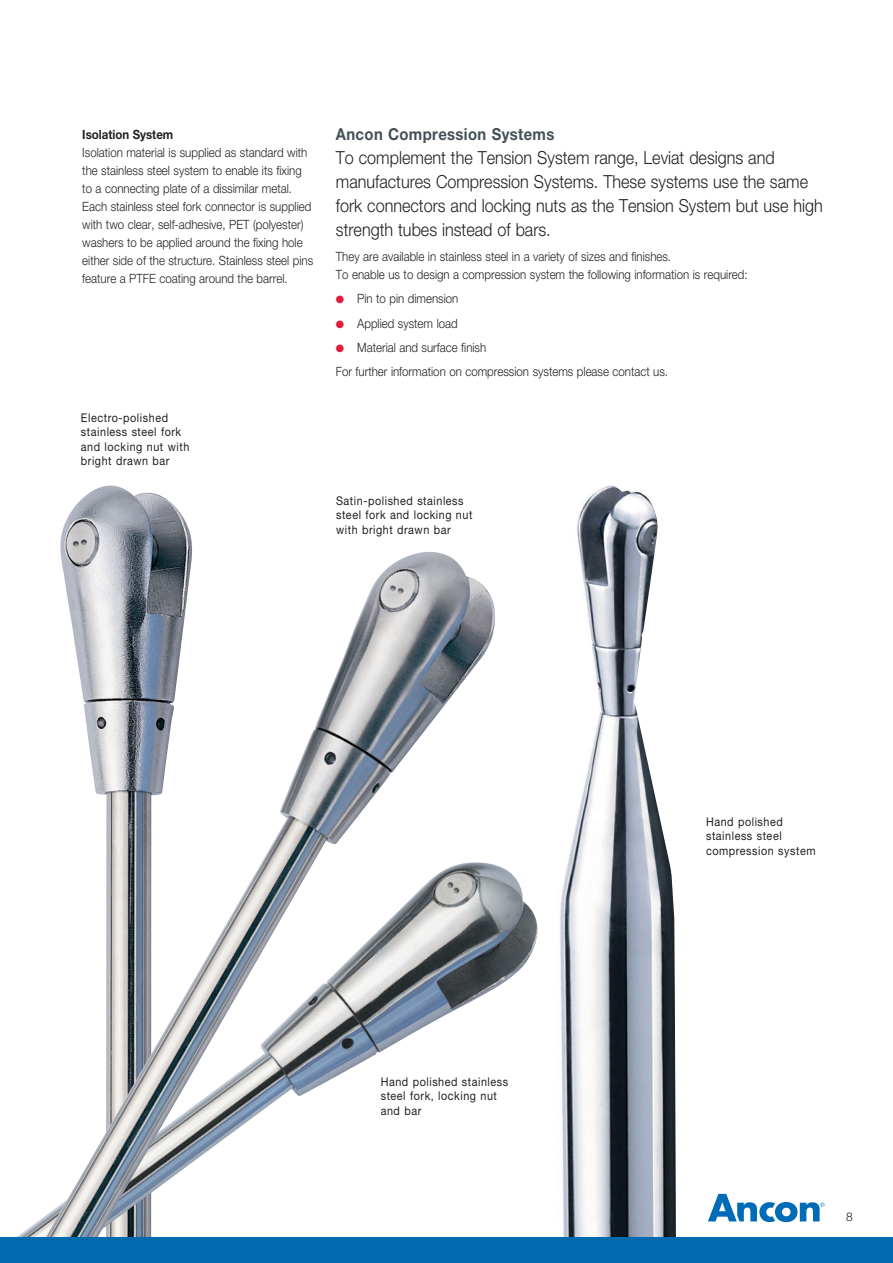
<style>
.page{position:relative;width:893px;height:1263px;background:#fff}
.page>*{position:absolute;margin:0;border:0;box-sizing:border-box;transform-origin:0 0}
.t1{font:300 18px/24px "Helvetica Neue";color:#231f20;scale:.9 1}
.t2{font:700 16.5px "Helvetica Neue";letter-spacing:.025em;color:#425159;scale:.9 1}
.t3{font:300 12.75px/18px "Helvetica Neue";color:#231f20;scale:.9 1}
.t4{font:700 12.75px "Helvetica Neue";color:#231f20;scale:.9 1}
.t5{font:12px/14.4px "Helvetica Neue";letter-spacing:.05em;color:#231f20;scale:.9 1}
.t6{font:300 12px "Helvetica Neue";color:#231f20}
.s1{color:#e41c3b}
</style>
<div class="page">
<img style="left:554px;top:485px;width:122px;height:753px">
<img style="left:60px;top:486px;width:133px;height:66px">
<img style="left:0;top:865px;width:548px;height:373px">
<img style="left:31px;top:552px;width:465px;height:686px">
<div style="left:0;top:1238px;width:893px;height:25px;background:#006aae"></div>
<svg style="left:708px;top:1194px;width:116px;height:28px"></svg>
<p class="t4" style="left:82px;top:127px;width:103px">Isolation System</p>
<p class="t3" style="left:82px;top:143px;width:258px">Isolation material is supplied as standard with the stainless steel system to enable its fixing to a connecting plate of a dissimilar metal.<br>Each stainless steel fork connector is supplied with two clear, self-adhesive, PET (polyester) washers to be applied around the fixing hole either side of the structure. Stainless steel pins feature a PTFE coating around the barrel.</p>
<p class="t5" style="left:81px;top:410px;width:122px">Electro-polished stainless steel fork and locking nut with bright drawn bar</p>
<p class="t2" style="left:336px;top:124px;width:244px">Ancon Compression Systems</p>
<p class="t1" style="left:336px;top:146px;width:542px">To complement the Tension System range, Leviat designs and manufactures Compression Systems. These systems use the same fork connectors and locking nuts as the Tension System but use high strength tubes instead of bars.</p>
<p class="t3" style="left:336px;top:247px;width:459px">They are available in stainless steel in a variety of sizes and finishes.<br>To enable us to design a compression system the following information is required:</p>
<p class="t3" style="left:336px;top:289px;width:138px"><span class="s1">●</span> Pin to pin dimension</p>
<p class="t3" style="left:336px;top:314px;width:137px"><span class="s1">●</span> Applied system load</p>
<p class="t3" style="left:336px;top:338px;width:169px"><span class="s1">●</span> Material and surface finish</p>
<p class="t3" style="left:336px;top:363px;width:371px">For further information on compression systems please contact us.</p>
<p class="t5" style="left:336px;top:493px;width:153px">Satin-polished stainless steel fork and locking nut with bright drawn bar</p>
<p class="t5" style="left:381px;top:1074px;width:143px">Hand polished stainless steel fork, locking nut</p>
<p class="t5" style="left:381px;top:1103px;width:47px">and bar</p>
<p class="t5" style="left:706px;top:814px;width:123px">Hand polished stainless steel compression system</p>
<p class="t6" style="left:846px;top:1210px;width:8px">8</p>
</div>
